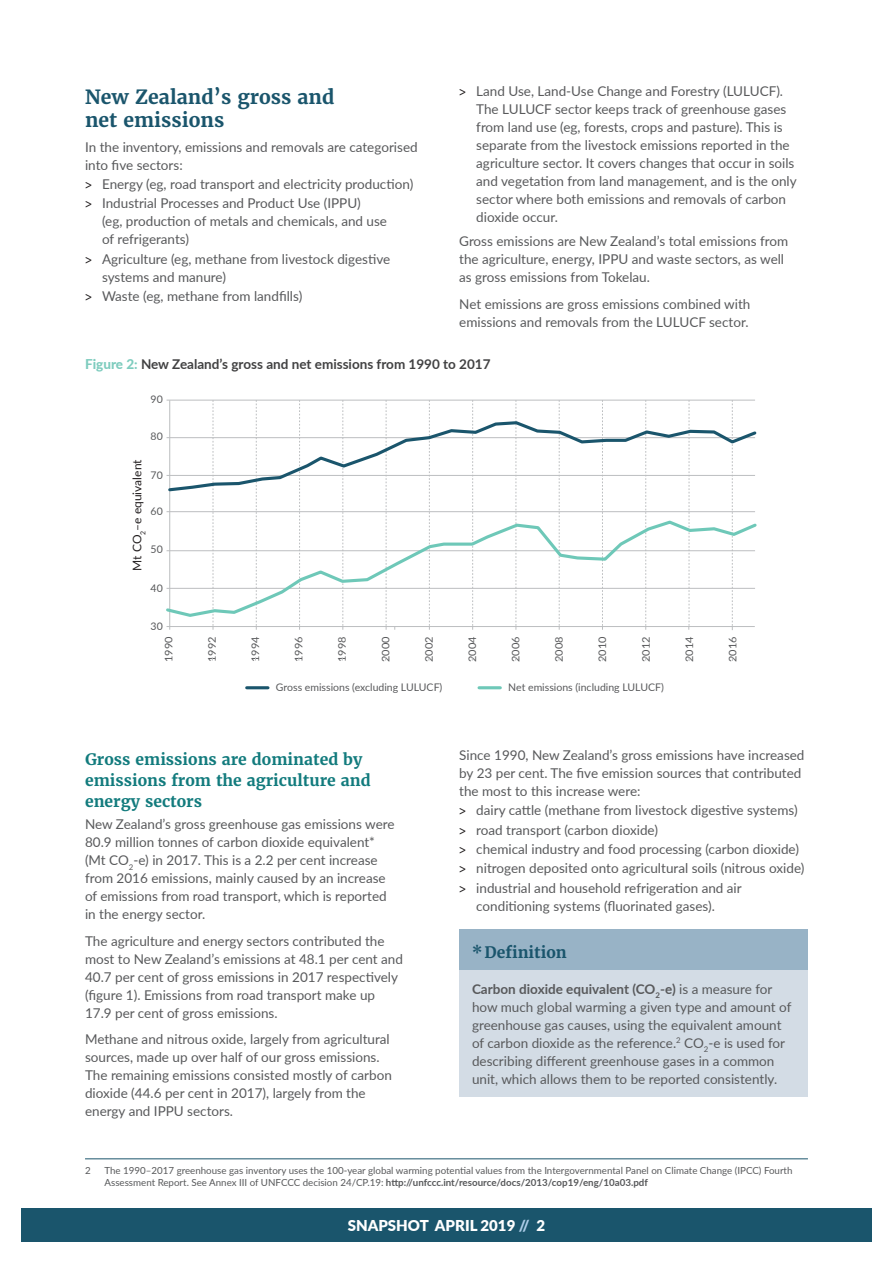
<style>
.page{position:relative;width:893px;height:1263px;background:#fff}
.page>*{position:absolute;margin:0;border:0;box-sizing:border-box;transform-origin:0 0}
.t1{font:700 19.5px/23.2px "Merriweather";color:#1a556c}
.t2{font:700 15.75px/21px "Merriweather";color:#127b7d}
.t3{font:700 15.75px "Merriweather";color:#1a556c}
.t4{font:900 15px "Lato";color:#fff}
.t5{font:13.5px/18px "Lato";color:#58595b}
.t6{font:700 13.5px "Lato";color:#414142}
.t7{font:12px "Lato";color:#231f20}
.t8{font:10.5px "Lato";color:#58595b}
.t9{font:10.5px "Lato";color:#58595b;scale:1.05 1}
.t10{font:9.75px/11.2px "Lato";color:#58595b}
.s1{font-family:"Calibri";color:#231f20}
.s2{font-weight:800;color:#7eccbe}
.s3{font-weight:700}
.s4{color:#adcde9}
</style>
<div class="page">
<div style="left:21px;top:1208px;width:851px;height:34px;background:#1a556c"></div>
<hr style="left:247px;top:686px;width:21px;height:3px;background:#1a556c">
<hr style="left:479px;top:686px;width:21px;height:3px;background:#6ec8b8">
<svg style="left:166px;top:400px;width:591px;height:230px"></svg>
<svg style="left:166px;top:519px;width:591px;height:99px"></svg>
<hr style="left:85px;top:1158px;width:723px;height:1px;background:#1a556c">
<div style="left:459px;top:929px;width:349px;height:41px;background:#98b3c6"></div>
<div style="left:459px;top:970px;width:349px;height:127px;background:#d3dce5"></div>
<p class="t5" style="left:476px;top:81px;width:322px;text-indent:-17px"><span class="s1">&gt;</span> Land Use, Land-Use Change and Forestry (LULUCF).<br>The LULUCF sector keeps track of greenhouse gases from land use (eg, forests, crops and pasture). This is separate from the livestock emissions reported in the agriculture sector. It covers changes that occur in soils and vegetation from land management, and is the only sector where both emissions and removals of carbon dioxide occur.</p>
<p class="t5" style="left:459px;top:232px;width:331px">Gross emissions are New Zealand’s total emissions from the agriculture, energy, IPPU and waste sectors, as well as gross emissions from Tokelau.</p>
<p class="t5" style="left:459px;top:294px;width:293px">Net emissions are gross emissions combined with emissions and removals from the LULUCF sector.</p>
<p class="t6" style="left:85px;top:354px;width:407px"><span class="s2">Figure 2:</span> New Zealand’s gross and net emissions from 1990 to 2017</p>
<h1 class="t1" style="left:85px;top:86px;width:251px">New Zealand’s gross and net emissions</h1>
<p class="t5" style="left:85px;top:137px;width:334px">In the inventory, emissions and removals are categorised into five sectors:</p>
<p class="t5" style="left:85px;top:174px;width:330px;line-height:19.4px"><span class="s1">&gt;</span> Energy (eg, road transport and electricity production) <span class="s1">&gt;</span> Industrial Processes and Product Use (IPPU)</p>
<p class="t5" style="left:102px;top:212px;width:287px">(eg, production of metals and chemicals, and use of refrigerants)</p>
<p class="t5" style="left:102px;top:249px;width:290px;text-indent:-17px"><span class="s1">&gt;</span> Agriculture (eg, methane from livestock digestive systems and manure)</p>
<p class="t5" style="left:85px;top:286px;width:219px"><span class="s1">&gt;</span> Waste (eg, methane from landfills)</p>
<p class="t8" style="left:151px;top:392px;width:14px">90</p>
<p class="t8" style="left:151px;top:429px;width:14px">80</p>
<p class="t7" style="left:129px;top:570px;width:112px;rotate:-90deg">Mt CO<sub>2</sub>–e equivalent</p>
<p class="t8" style="left:151px;top:468px;width:14px">70</p>
<p class="t8" style="left:151px;top:503px;width:14px">60</p>
<p class="t8" style="left:151px;top:542px;width:14px">50</p>
<p class="t8" style="left:151px;top:581px;width:14px">40</p>
<p class="t8" style="left:151px;top:618px;width:14px">30</p>
<p class="t9" style="left:161px;top:662px;width:26px;rotate:-90deg">1990</p>
<p class="t9" style="left:204px;top:662px;width:26px;rotate:-90deg">1992</p>
<p class="t9" style="left:248px;top:662px;width:26px;rotate:-90deg">1994</p>
<p class="t9" style="left:291px;top:662px;width:26px;rotate:-90deg">1996</p>
<p class="t9" style="left:335px;top:662px;width:26px;rotate:-90deg">1998</p>
<p class="t9" style="left:378px;top:662px;width:26px;rotate:-90deg">2000</p>
<p class="t9" style="left:421px;top:662px;width:26px;rotate:-90deg">2002</p>
<p class="t9" style="left:465px;top:662px;width:26px;rotate:-90deg">2004</p>
<p class="t9" style="left:508px;top:662px;width:26px;rotate:-90deg">2006</p>
<p class="t9" style="left:552px;top:662px;width:26px;rotate:-90deg">2008</p>
<p class="t9" style="left:595px;top:662px;width:26px;rotate:-90deg">2010</p>
<p class="t9" style="left:638px;top:662px;width:26px;rotate:-90deg">2012</p>
<p class="t9" style="left:682px;top:662px;width:26px;rotate:-90deg">2014</p>
<p class="t9" style="left:725px;top:662px;width:26px;rotate:-90deg">2016</p>
<p class="t8" style="left:276px;top:679px;width:168px">Gross emissions (excluding LULUCF)</p>
<p class="t8" style="left:508px;top:679px;width:157px">Net emissions (including LULUCF)</p>
<p class="t2" style="left:85px;top:748px;width:287px">Gross emissions are dominated by emissions from the agriculture and energy sectors</p>
<p class="t5" style="left:85px;top:814px;width:311px">New Zealand’s gross greenhouse gas emissions were 80.9 million tonnes of carbon dioxide equivalent* (Mt CO<sub>2</sub>-e) in 2017. This is a 2.2 per cent increase from 2016 emissions, mainly caused by an increase of emissions from road transport, which is reported in the energy sector.</p>
<p class="t5" style="left:85px;top:931px;width:319px">The agriculture and energy sectors contributed the most to New Zealand’s emissions at 48.1 per cent and 40.7 per cent of gross emissions in 2017 respectively (figure 1). Emissions from road transport make up 17.9 per cent of gross emissions.</p>
<p class="t5" style="left:85px;top:1029px;width:308px">Methane and nitrous oxide, largely from agricultural sources, made up over half of our gross emissions.<br>The remaining emissions consisted mostly of carbon dioxide (44.6 per cent in 2017), largely from the energy and IPPU sectors.</p>
<p class="t5" style="left:459px;top:746px;width:347px">Since 1990, New Zealand’s gross emissions have increased by 23 per cent. The five emission sources that contributed the most to this increase were:</p>
<p class="t5" style="left:459px;top:800px;width:347px;line-height:19.4px"><span class="s1">&gt;</span> dairy cattle (methane from livestock digestive systems) <span class="s1">&gt;</span> road transport (carbon dioxide)<br><span class="s1">&gt;</span> chemical industry and food processing (carbon dioxide) <span class="s1">&gt;</span> nitrogen deposited onto agricultural soils (nitrous oxide) <span class="s1">&gt;</span> industrial and household refrigeration and air</p>
<p class="t5" style="left:476px;top:896px;width:240px">conditioning systems (fluorinated gases).</p>
<p class="t3" style="left:472px;top:942px;width:96px">* Definition</p>
<p class="t5" style="left:472px;top:979px;width:321px"><span class="s3">Carbon dioxide equivalent (CO</span><sub>2</sub><span class="s3">-e)</span> is a measure for how much global warming a given type and amount of greenhouse gas causes, using the equivalent amount of carbon dioxide as the reference.<sup>2</sup> CO<sub>2</sub>-e is used for describing different greenhouse gases in a common unit, which allows them to be reported consistently.</p>
<p class="t10" style="left:85px;top:1165px;width:7px">2</p>
<p class="t10" style="left:105px;top:1165px;width:689px">The 1990–2017 greenhouse gas inventory uses the 100-year global warming potential values from the Intergovernmental Panel on Climate Change (IPCC) Fourth<br>Assessment Report. See Annex III of UNFCCC decision 24/CP.19: <span class="s3">http://unfccc.int/resource/docs/2013/cop19/eng/10a03.pdf</span></p>
<p class="t4" style="left:348px;top:1214px;width:199px">SNAPSHOT APRIL 2019 <span class="s4">//</span> 2</p>
</div>
